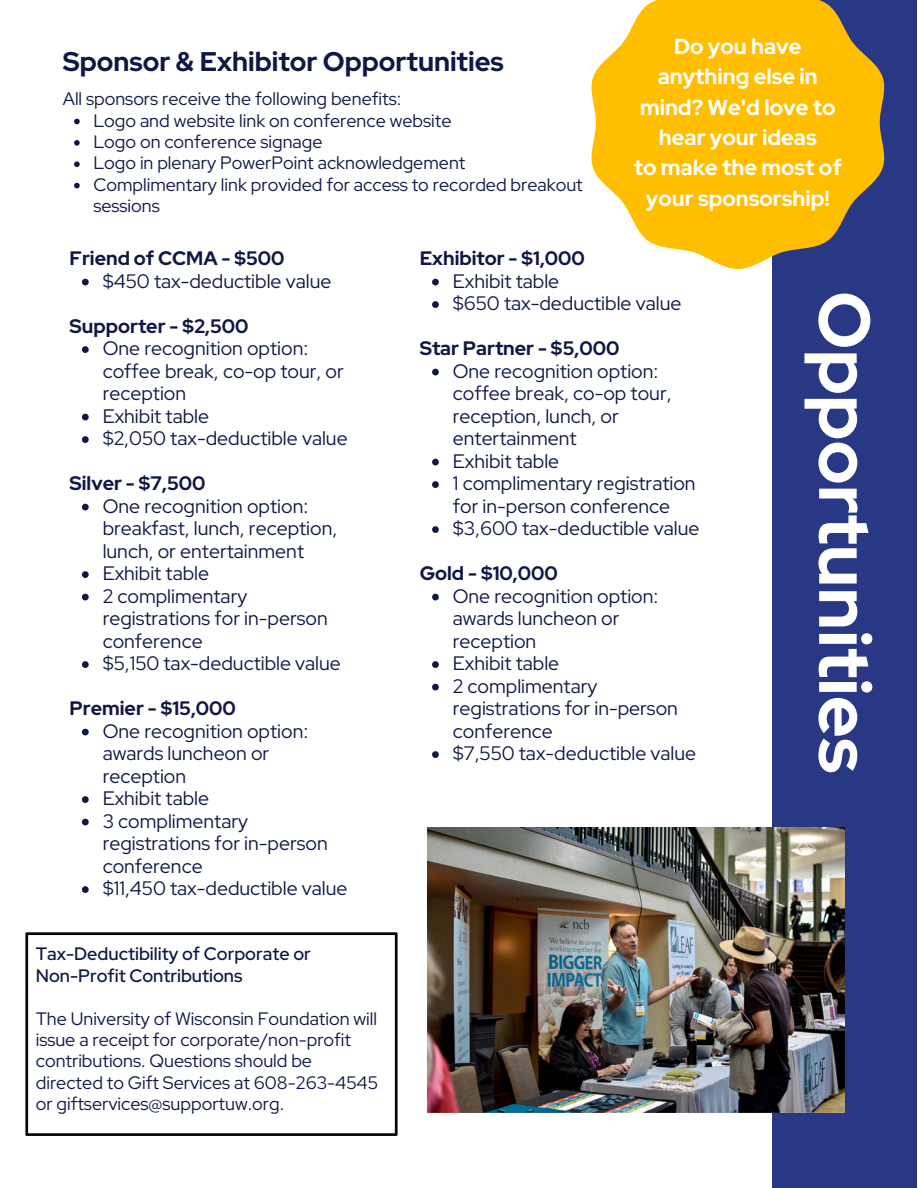
<style>
.page{position:relative;width:918px;height:1188px;background:#fff}
.page>*{position:absolute;margin:0;border:0;box-sizing:border-box;transform-origin:0 0}
.t1{font:700 72px "Red Hat Display";color:#fff}
.t2{font:700 27px "Red Hat Display";color:#0f1844}
.t3{font:700 21.75px/30.3px "Red Hat Display";color:#fff;text-align:center}
.t4{font:19.5px/22.5px "Red Hat Display";color:#0f1844}
.t5{font:700 19.5px "Red Hat Display";color:#0f1844}
.t6{font:18px/21.3px "Red Hat Display";color:#0f1844}
.t7{font:600 18px/21.3px "Red Hat Display";color:#0f1844}
</style>
<div class="page">
<div style="left:772px;top:0;width:144px;height:1188px;background:#293885"></div>
<svg style="left:591px;top:0;width:294px;height:269px;fill:#ffbf00"></svg>
<svg style="left:25px;top:932px;width:373px;height:204px"></svg>
<img style="left:428px;top:827px;width:416px;height:285px">
<svg style="left:82px;top:279px;width:7px;height:6px"></svg>
<svg style="left:82px;top:346px;width:7px;height:7px"></svg>
<svg style="left:82px;top:414px;width:7px;height:6px"></svg>
<svg style="left:82px;top:436px;width:7px;height:7px"></svg>
<svg style="left:82px;top:504px;width:7px;height:6px"></svg>
<svg style="left:82px;top:571px;width:7px;height:7px"></svg>
<svg style="left:82px;top:594px;width:7px;height:6px"></svg>
<svg style="left:82px;top:661px;width:7px;height:7px"></svg>
<svg style="left:82px;top:729px;width:7px;height:6px"></svg>
<svg style="left:82px;top:796px;width:7px;height:7px"></svg>
<svg style="left:82px;top:819px;width:7px;height:6px"></svg>
<svg style="left:82px;top:886px;width:7px;height:7px"></svg>
<svg style="left:74px;top:119px;width:6px;height:5px"></svg>
<svg style="left:74px;top:140px;width:6px;height:6px"></svg>
<svg style="left:74px;top:161px;width:6px;height:6px"></svg>
<svg style="left:74px;top:183px;width:6px;height:5px"></svg>
<svg style="left:432px;top:279px;width:7px;height:6px"></svg>
<svg style="left:432px;top:301px;width:7px;height:7px"></svg>
<svg style="left:432px;top:369px;width:7px;height:6px"></svg>
<svg style="left:432px;top:459px;width:7px;height:6px"></svg>
<svg style="left:432px;top:481px;width:7px;height:7px"></svg>
<svg style="left:432px;top:526px;width:7px;height:7px"></svg>
<svg style="left:432px;top:594px;width:7px;height:6px"></svg>
<svg style="left:432px;top:661px;width:7px;height:7px"></svg>
<svg style="left:432px;top:684px;width:7px;height:6px"></svg>
<svg style="left:432px;top:751px;width:7px;height:7px"></svg>
<h2 class="t3" style="left:634px;top:31px;width:209px">Do you have anything else in mind? We'd love to hear your ideas<br>to make the most of your sponsorship!</h2>
<p class="t2" style="left:63px;top:44px;width:442px">Sponsor &amp; Exhibitor Opportunities</p>
<h4 class="t6" style="left:63px;top:88px;width:340px">All sponsors receive the following benefits:</h4>
<p class="t6" style="left:93px;top:109px;width:360px">Logo and website link on conference website</p>
<p class="t6" style="left:93px;top:131px;width:231px">Logo on conference signage</p>
<p class="t6" style="left:93px;top:152px;width:374px">Logo in plenary PowerPoint acknowledgement</p>
<p class="t6" style="left:93px;top:174px;width:491px">Complimentary link provided for access to recorded breakout sessions</p>
<h4 class="t5" style="left:420px;top:245px;width:167px">Exhibitor - $1,000</h4>
<p class="t4" style="left:453px;top:270px;width:108px">Exhibit table</p>
<p class="t4" style="left:453px;top:292px;width:230px">$650 tax-deductible value</p>
<h4 class="t5" style="left:420px;top:335px;width:201px">Star Partner - $5,000</h4>
<p class="t4" style="left:453px;top:360px;width:220px">One recognition option: coffee break, co-op tour, reception, lunch, or entertainment</p>
<p class="t4" style="left:453px;top:450px;width:108px">Exhibit table</p>
<p class="t4" style="left:453px;top:472px;width:244px">1 complimentary registration for in-person conference</p>
<p class="t4" style="left:453px;top:517px;width:248px">$3,600 tax-deductible value</p>
<h4 class="t5" style="left:420px;top:560px;width:140px">Gold - $10,000</h4>
<p class="t4" style="left:453px;top:585px;width:207px">One recognition option: awards luncheon or reception</p>
<p class="t4" style="left:453px;top:652px;width:108px">Exhibit table</p>
<p class="t4" style="left:453px;top:675px;width:227px">2 complimentary registrations for in-person conference</p>
<p class="t4" style="left:453px;top:742px;width:245px">$7,550 tax-deductible value</p>
<p class="t5" style="left:70px;top:245px;width:217px">Friend of CCMA - $500</p>
<p class="t4" style="left:103px;top:270px;width:230px">$450 tax-deductible value</p>
<p class="t5" style="left:70px;top:313px;width:181px">Supporter - $2,500</p>
<p class="t4" style="left:103px;top:337px;width:243px">One recognition option: coffee break, co-op tour, or reception</p>
<p class="t4" style="left:103px;top:405px;width:108px">Exhibit table</p>
<h4 class="t4" style="left:103px;top:427px;width:246px">$2,050 tax-deductible value</h4>
<p class="t5" style="left:70px;top:470px;width:138px">Silver - $7,500</p>
<h4 class="t4" style="left:103px;top:495px;width:236px">One recognition option: breakfast, lunch, reception, lunch, or entertainment</h4>
<p class="t4" style="left:103px;top:562px;width:108px">Exhibit table</p>
<p class="t4" style="left:103px;top:585px;width:227px">2 complimentary registrations for in-person conference</p>
<p class="t4" style="left:103px;top:652px;width:240px">$5,150 tax-deductible value</p>
<h4 class="t5" style="left:70px;top:695px;width:168px">Premier - $15,000</h4>
<p class="t4" style="left:103px;top:720px;width:207px">One recognition option: awards luncheon or reception</p>
<p class="t4" style="left:103px;top:787px;width:108px">Exhibit table</p>
<p class="t4" style="left:103px;top:810px;width:227px">3 complimentary registrations for in-person conference</p>
<p class="t4" style="left:103px;top:877px;width:246px">$11,450 tax-deductible value</p>
<h1 class="t1" style="left:892px;top:291px;width:484px;rotate:90deg">Opportunities</h1>
<p class="t7" style="left:36px;top:943px;width:277px">Tax-Deductibility of Corporate or<br>Non-Profit Contributions</p>
<p class="t6" style="left:36px;top:1007px;width:344px">The University of Wisconsin Foundation will issue a receipt for corporate/non-profit contributions. Questions should be directed to Gift Services at 608-263-4545 or giftservices@supportuw.org.</p>
</div>
